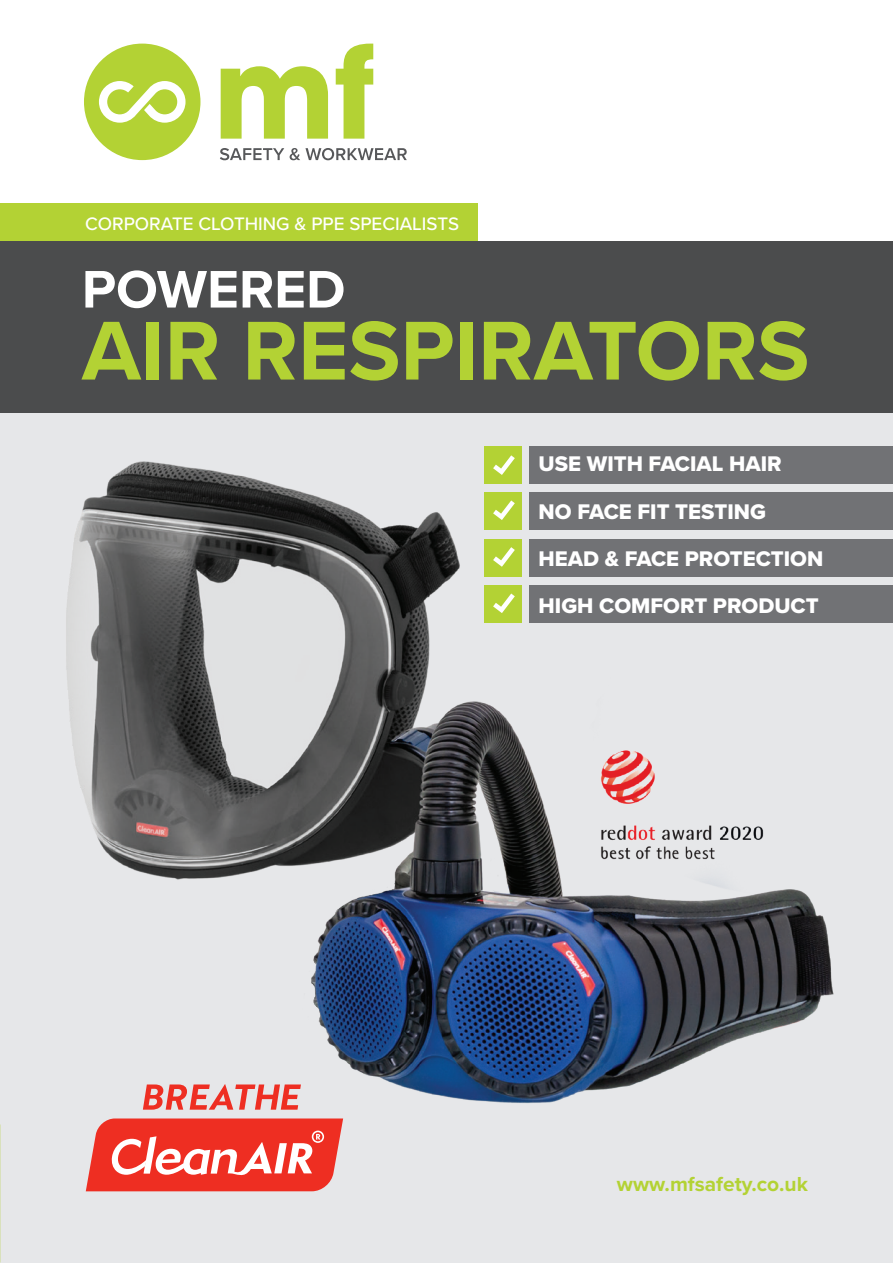
<style>
.page{position:relative;width:893px;height:1263px;background:#fff}
.page>*{position:absolute;margin:0;border:0;box-sizing:border-box;transform-origin:0 0}
.t1{font:700 86.55px "Proxima Nova";color:#b3d234}
.t2{font:700 54.75px "Proxima Nova";color:#fff}
.t3{font:21.9px/47.1px "Proxima Nova Extrabld";color:#fff}
.t4{font:700 21px "Proxima Nova";color:#b3d234}
.t5{font:500 18.75px "Proxima Nova";color:#fff}
</style>
<div class="page">
<div style="left:0;top:392px;width:893px;height:871px;background:#e6e7e9"></div>
<div style="left:0;top:203px;width:478px;height:38px;background:#b3d234"></div>
<div style="left:84px;top:44px;width:116px;height:116px;background:#b3d234;border-radius:50%"></div>
<svg style="left:99px;top:81px;width:87px;height:42px"></svg>
<svg style="left:221px;top:66px;width:107px;height:73px"></svg>
<svg style="left:336px;top:44px;width:37px;height:95px"></svg>
<svg style="left:220px;top:148px;width:187px;height:12px"></svg>
<div style="left:0;top:241px;width:893px;height:171px;background:#4b4c4d"></div>
<img style="left:66px;top:447px;width:787px;height:663px">
<svg style="left:143px;top:1084px;width:158px;height:26px"></svg>
<svg style="left:86px;top:1118px;width:257px;height:73px;background:#f05a51"></svg>
<div style="left:484px;top:446px;width:37px;height:37px;background:#b3d234"></div>
<div style="left:484px;top:493px;width:37px;height:37px;background:#b3d234"></div>
<div style="left:484px;top:539px;width:37px;height:38px;background:#b3d234"></div>
<div style="left:484px;top:586px;width:37px;height:37px;background:#b3d234"></div>
<div style="left:529px;top:446px;width:364px;height:37px;background:#717275"></div>
<div style="left:529px;top:493px;width:364px;height:37px;background:#717275"></div>
<div style="left:529px;top:539px;width:364px;height:38px;background:#717275"></div>
<div style="left:529px;top:586px;width:364px;height:37px;background:#717275"></div>
<svg style="left:493px;top:455px;width:22px;height:20px"></svg>
<svg style="left:493px;top:500px;width:22px;height:20px"></svg>
<svg style="left:493px;top:547px;width:22px;height:20px"></svg>
<svg style="left:493px;top:593px;width:22px;height:20px"></svg>
<img style="left:594px;top:745px;width:176px;height:119px">
<p class="t5" style="left:85px;top:209px;width:376px">CORPORATE CLOTHING &amp; PPE SPECIALISTS</p>
<h2 class="t2" style="left:82px;top:248px;width:265px">POWERED</h2>
<h1 class="t1" style="left:82px;top:286px;width:729px">AIR RESPIRATORS</h1>
<p class="t3" style="left:539px;top:440px;width:286px">USE WITH FACIAL HAIR<br>NO FACE FIT TESTING<br>HEAD &amp; FACE PROTECTION<br>HIGH COMFORT PRODUCT</p>
<p class="t4" style="left:617px;top:1169px;width:192px">www.mfsafety.co.uk</p>
</div>
